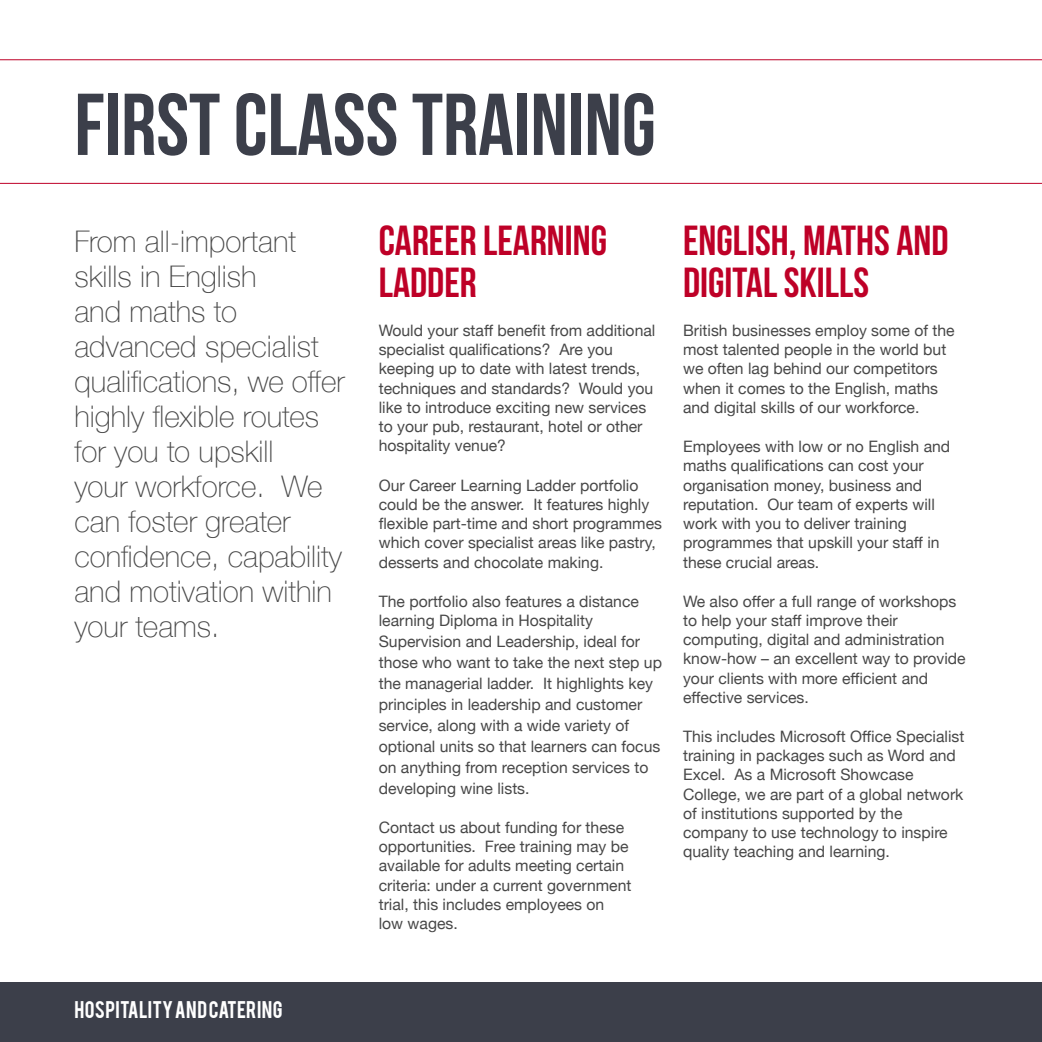
<style>
.page{position:relative;width:1042px;height:1042px;background:#fff}
.page>*{position:absolute;margin:0;border:0;box-sizing:border-box;transform-origin:0 0}
.t1{font:87.5px "Bebas Neue";color:#3c3f4a}
.t2{font:42px/42px "Bebas Neue";color:#be0027}
.t3{font:100 29.75px/35px "Helvetica Neue";color:#484848}
.t4{font:18.9px "Bebas";letter-spacing:.015em;color:#fff}
.t5{font:15.75px/19.2px "Helvetica Neue";color:#484848}
</style>
<div class="page">
<svg style="left:0;top:60px;width:1042px;height:124px"></svg>
<div style="left:0;top:982px;width:1042px;height:60px;background:#3c3f4a"></div>
<h1 class="t1" style="left:74px;top:77px;width:583px">FIRST CLASS TRAINING</h1>
<h3 class="t3" style="left:74px;top:223px;width:272px">From all-important skills in English<br>and maths to advanced specialist qualifications, we offer highly flexible routes for you to upskill<br>your workforce. We can foster greater confidence, capability and motivation within your teams.</h3>
<h2 class="t2" style="left:683px;top:219px;width:267px">ENGLISH, MATHS AND<br>DIGITAL SKILLS</h2>
<h2 class="t2" style="left:379px;top:219px;width:230px">CAREER LEARNING<br>LADDER</h2>
<p class="t5" style="left:379px;top:322px;width:278px">Would your staff benefit from additional specialist qualifications? Are you keeping up to date with latest trends, techniques and standards? Would you like to introduce exciting new services to your pub, restaurant, hotel or other hospitality venue?</p>
<p class="t5" style="left:379px;top:476px;width:285px">Our Career Learning Ladder portfolio could be the answer. It features highly flexible part-time and short programmes which cover specialist areas like pastry, desserts and chocolate making.</p>
<p class="t5" style="left:379px;top:592px;width:262px">The portfolio also features a distance learning Diploma in Hospitality</p>
<p class="t5" style="left:379px;top:632px;width:285px;line-height:21px">Supervision and Leadership, ideal for those who want to take the next step up the managerial ladder. It highlights key principles in leadership and customer service, along with a wide variety of optional units so that learners can focus on anything from reception services to developing wine lists.</p>
<p class="t5" style="left:379px;top:818px;width:254px">Contact us about funding for these opportunities. Free training may be available for adults meeting certain criteria: under a current government trial, this includes employees on low wages.</p>
<p class="t5" style="left:683px;top:322px;width:273px">British businesses employ some of the most talented people in the world but we often lag behind our competitors when it comes to the English, maths and digital skills of our workforce.</p>
<p class="t5" style="left:683px;top:438px;width:269px">Employees with low or no English and maths qualifications can cost your organisation money, business and reputation. Our team of experts will work with you to deliver training programmes that upskill your staff in these crucial areas.</p>
<p class="t5" style="left:683px;top:592px;width:284px">We also offer a full range of workshops to help your staff improve their computing, digital and administration know-how – an excellent way to provide your clients with more efficient and effective services.</p>
<p class="t5" style="left:683px;top:727px;width:283px">This includes Microsoft Office Specialist training in packages such as Word and Excel. As a Microsoft Showcase College, we are part of a global network of institutions supported by the company to use technology to inspire quality teaching and learning.</p>
<p class="t4" style="left:74px;top:996px;width:210px">HOSPITALITY AND CATERING</p>
</div>
